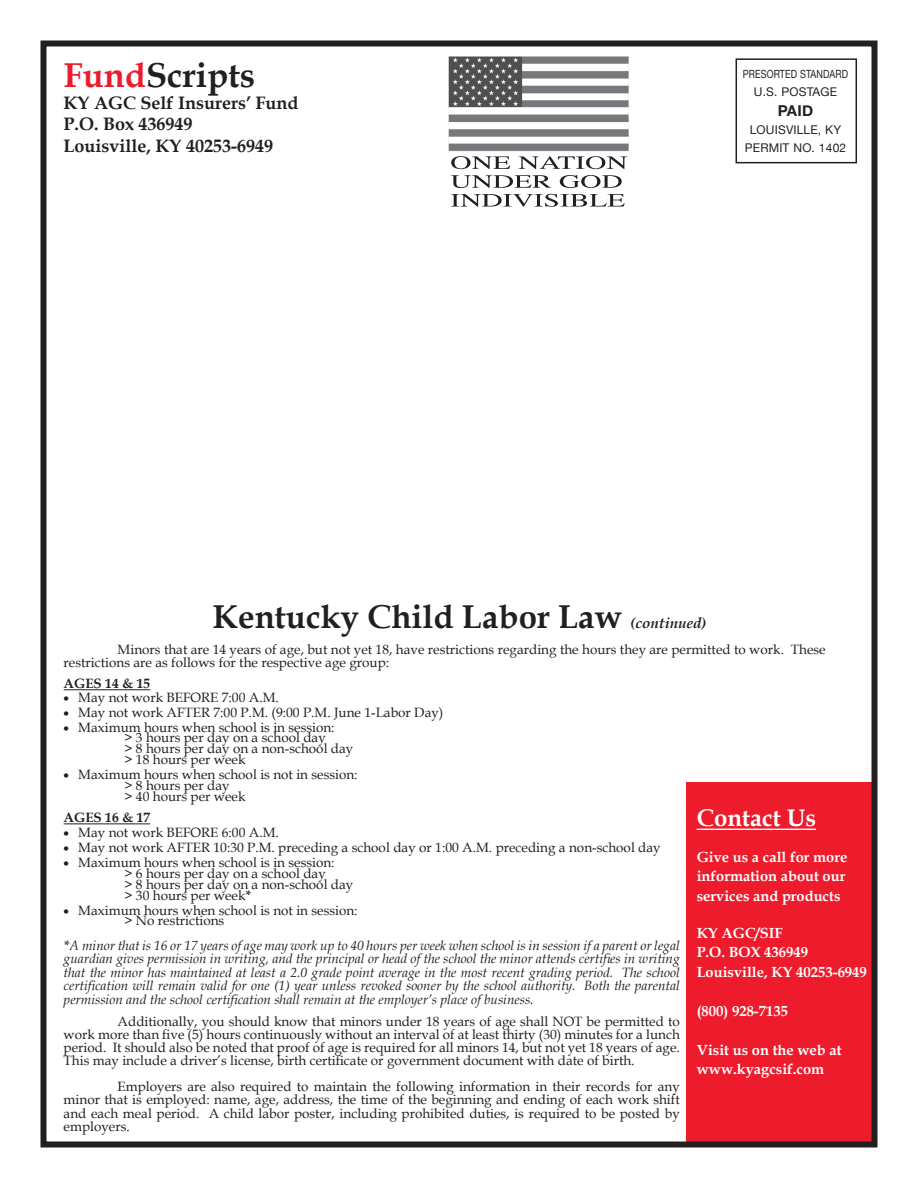
<style>
.page{position:relative;width:918px;height:1188px;background:#fff}
.page>*{position:absolute;margin:0;border:0;box-sizing:border-box;transform-origin:0 0}
.t1{font:700 34.5px "Book Antiqua";color:#231f20}
.t2{font:700 33px "Book Antiqua";color:#231f20}
.t3{font:700 24px "Book Antiqua";color:#fff}
.t4{font:700 18px/21.6px "Book Antiqua";color:#231f20}
.t5{font:700 15px "Helvetica Neue";color:#231f20}
.t6{font:700 14.7px/19.5px "Book Antiqua";color:#fff}
.t7{font:13.5px/10.8px "Book Antiqua";color:#231f20}
.t8{font:italic 13.5px/13.5px "Book Antiqua";color:#231f20;text-align:justify}
.t9{font:700 13.5px "Book Antiqua";color:#231f20}
.t10{font:12px/18px "Helvetica Neue";letter-spacing:.015em;color:#231f20;text-align:center}
.t11{font:11.25px "Helvetica Neue";letter-spacing:.015em;color:#231f20;scale:.8 1}
.s1{color:#ee1b2c}
.s2{font-style:italic;font-size:15px}
.s3{font-weight:700}
</style>
<div class="page">
<hr style="left:64px;top:689px;width:86px;height:1px;background:#231f20">
<hr style="left:64px;top:823px;width:86px;height:1px;background:#231f20">
<div style="left:736px;top:58px;width:121px;height:105px;border:2px solid #231f20"></div>
<img style="left:448px;top:56px;width:181px;height:96px">
<svg style="left:451px;top:156px;width:176px;height:13px"></svg>
<svg style="left:451px;top:175px;width:171px;height:13px"></svg>
<svg style="left:451px;top:194px;width:174px;height:13px"></svg>
<div style="left:687px;top:782px;width:186px;height:360px;background:#ee1b2c"></div>
<hr style="left:697px;top:829px;width:119px;height:1px;background:#fff">
<div style="left:40px;top:40px;width:838px;height:1108px;border:6px solid #231f20"></div>
<h1 class="t1" style="left:64px;top:52px;width:193px"><span class="s1">Fund</span>Scripts</h1>
<h3 class="t4" style="left:64px;top:92px;width:236px">KY AGC Self Insurers’ Fund<br>P.O. Box 436949<br>Louisville, KY 40253-6949</h3>
<p class="t11" style="left:743px;top:67px;width:133px">PRESORTED STANDARD</p>
<p class="t10" style="left:754px;top:83px;width:85px">U.S. POSTAGE</p>
<p class="t5" style="left:778px;top:101px;width:37px">paid</p>
<p class="t10" style="left:745px;top:120px;width:103px">LOUISVILLE, KY<br>PERMIT NO. 1402</p>
<h2 class="t2" style="left:213px;top:595px;width:495px">Kentucky Child Labor Law <span class="s2">(continued)</span></h2>
<p class="t7" style="left:64px;top:642px;width:764px;line-height:13.5px;text-indent:54px">Minors that are 14 years of age, but not yet 18, have restrictions regarding the hours they are permitted to work. These restrictions are as follows for the respective age group:</p>
<p class="t9" style="left:64px;top:674px;width:88px">AGES 14 &amp; 15</p>
<p class="t7" style="left:64px;top:691px;width:217px">• May not work BEFORE 7:00 A.M.</p>
<p class="t7" style="left:64px;top:706px;width:381px">• May not work AFTER 7:00 P.M. (9:00 P.M. June 1-Labor Day)</p>
<p class="t7" style="left:124px;top:721px;width:231px;text-indent:-61px">• Maximum hours when school is in session:<br>&gt; 3 hours per day on a school day<br>&gt; 8 hours per day on a non-school day &gt; 18 hours per week</p>
<p class="t7" style="left:124px;top:769px;width:235px;text-indent:-61px">• Maximum hours when school is not in session: &gt; 8 hours per day<br>&gt; 40 hours per week</p>
<p class="t9" style="left:64px;top:808px;width:88px">AGES 16 &amp; 17</p>
<p class="t7" style="left:64px;top:827px;width:217px">• May not work BEFORE 6:00 A.M.</p>
<p class="t7" style="left:64px;top:842px;width:599px">• May not work AFTER 10:30 P.M. preceding a school day or 1:00 A.M. preceding a non-school day</p>
<p class="t7" style="left:124px;top:857px;width:231px;text-indent:-61px">• Maximum hours when school is in session:<br>&gt; 6 hours per day on a school day<br>&gt; 8 hours per day on a non-school day &gt; 30 hours per week<span class="s3">*</span></p>
<p class="t7" style="left:124px;top:904px;width:235px;text-indent:-61px">• Maximum hours when school is not in session: &gt; No restrictions</p>
<p class="t8" style="left:64px;top:938px;width:618px"><span class="s3">*</span>A minor that is 16 or 17 years of age may work up to 40 hours per week when school is in session if a parent or legal guardian gives permission in writing, and the principal or head of the school the minor attends certifies in writing that the minor has maintained at least a 2.0 grade point average in the most recent grading period. The school certification will remain valid for one (1) year unless revoked sooner by the school authority. Both the parental permission and the school certification shall remain at the employer’s place of business.</p>
<p class="t7" style="left:64px;top:1014px;width:618px;line-height:13px;text-align:justify;text-indent:54px">Additionally, you should know that minors under 18 years of age shall NOT be permitted to work more than five (5) hours continuously without an interval of at least thirty (30) minutes for a lunch period. It should also be noted that proof of age is required for all minors 14, but not yet 18 years of age.<br>This may include a driver’s license, birth certificate or government document with date of birth.</p>
<p class="t7" style="left:64px;top:1080px;width:618px;line-height:13px;text-align:justify;text-indent:54px">Employers are also required to maintain the following information in their records for any minor that is employed: name, age, address, the time of the beginning and ending of each work shift and each meal period. A child labor poster, including prohibited duties, is required to be posted by employers.</p>
<h3 class="t3" style="left:697px;top:802px;width:121px">Contact Us</h3>
<p class="t6" style="left:697px;top:847px;width:152px">Give us a call for more information about our services and products</p>
<p class="t6" style="left:697px;top:923px;width:172px">KY AGC/SIF<br>P.O. BOX 436949<br>Louisville, KY 40253-6949</p>
<p class="t6" style="left:697px;top:1001px;width:93px">(800) 928-7135</p>
<p class="t6" style="left:697px;top:1040px;width:146px">Visit us on the web at www.kyagcsif.com</p>
</div>
